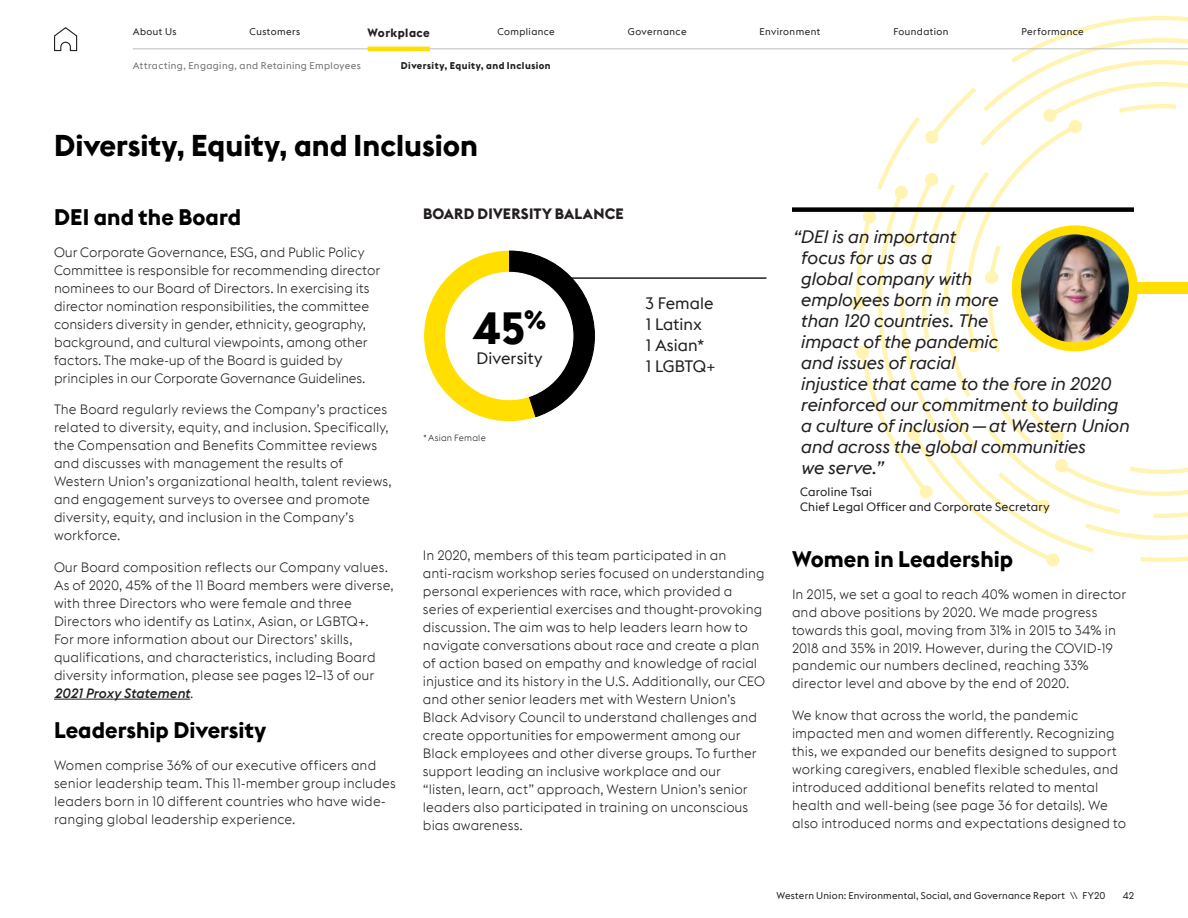
<style>
.page{position:relative;width:1188px;height:918px;background:#fff}
.page>*{position:absolute;margin:0;border:0;box-sizing:border-box;transform-origin:0 0}
.t1{font:45px "Euclid WU Bold";color:#000}
.t2{font:30px "Euclid WU Bold";color:#000}
.t3{font:22.5px "Euclid WU Bold";color:#000}
.t4{font:18px/21px "Euclid WU Italic";letter-spacing:-.005em;color:#231f20}
.t5{font:16.5px/21px "Euclid WU";color:#231f20}
.t6{font:15px "Euclid WU Bold";letter-spacing:.015em;color:#231f20}
.t7{font:13.5px/18px "Euclid WU Light";letter-spacing:.005em;color:#231f20}
.t8{font:italic 13.5px "Euclid WU Medium";letter-spacing:.005em;color:#231f20}
.t9{font:12px/15px "Euclid WU";letter-spacing:.015em;color:#231f20}
.t10{font:12px "Euclid WU Bold";letter-spacing:.04em;color:#231f20}
.t11{font:9.75px "Euclid WU";letter-spacing:.03em;color:#231f20}
.t12{font:9.75px "Euclid WU";letter-spacing:.045em;color:#6d6f71}
.t13{font:9.75px "Euclid WU Bold";letter-spacing:.045em;color:#231f20}
.t14{font:9px "Euclid WU Light";letter-spacing:.02em;color:#231f20}
.s1{font-family:"Euclid WU Light";font-style:normal}
</style>
<div class="page">
<svg style="left:851px;top:297px;width:14px;height:13px"></svg>
<svg style="left:854px;top:16px;width:334px;height:551px"></svg>
<hr style="left:54px;top:699px;width:136px;height:1px;background:#231f20">
<div style="left:792px;top:207px;width:342px;height:5px;background:#000"></div>
<div style="left:1108px;top:283px;width:80px;height:11px;background:#ffde00"></div>
<img style="left:1016px;top:232px;width:117px;height:115px">
<div style="left:1012px;top:225px;width:126px;height:126px;border:9px solid #ffde00;border-radius:50%"></div>
<hr style="left:557px;top:277px;width:209px;height:2px;background:#231f20">
<div style="left:424px;top:251px;width:170px;height:170px;background:#ffde00;border-radius:50%"></div>
<svg style="left:509px;top:251px;width:86px;height:166px"></svg>
<div style="left:446px;top:272px;width:127px;height:128px;background:#fff;border-radius:50%"></div>
<svg style="left:54px;top:27px;width:24px;height:25px"></svg>
<hr style="left:133px;top:48px;width:1055px;height:1px;background:#bcbec0">
<hr style="left:368px;top:47px;width:62px;height:4px;background:#ffde00">
<p class="t11" style="left:133px;top:26px;width:45px">About Us</p>
<p class="t11" style="left:250px;top:26px;width:52px">Customers</p>
<p class="t11" style="left:497px;top:26px;width:59px">Compliance</p>
<p class="t11" style="left:628px;top:26px;width:60px">Governance</p>
<p class="t11" style="left:760px;top:26px;width:62px">Environment</p>
<p class="t11" style="left:893px;top:26px;width:57px">Foundation</p>
<p class="t11" style="left:1022px;top:26px;width:64px">Performance</p>
<p class="t10" style="left:368px;top:25px;width:64px">Workplace</p>
<p class="t12" style="left:133px;top:59px;width:230px">Attracting, Engaging, and Retaining Employees</p>
<p class="t13" style="left:401px;top:59px;width:151px">Diversity, Equity, and Inclusion</p>
<h2 class="t2" style="left:54px;top:126px;width:426px">Diversity, Equity, and Inclusion</h2>
<h3 class="t3" style="left:54px;top:203px;width:189px">DEI and the Board</h3>
<p class="t7" style="left:54px;top:243px;width:328px">Our Corporate Governance, ESG, and Public Policy Committee is responsible for recommending director nominees to our Board of Directors. In exercising its director nomination responsibilities, the committee considers diversity in gender, ethnicity, geography, background, and cultural viewpoints, among other factors. The make-up of the Board is guided by principles in our Corporate Governance Guidelines.</p>
<p class="t7" style="left:54px;top:400px;width:339px">The Board regularly reviews the Company’s practices related to diversity, equity, and inclusion. Specifically, the Compensation and Benefits Committee reviews and discusses with management the results of Western Union’s organizational health, talent reviews, and engagement surveys to oversee and promote diversity, equity, and inclusion in the Company’s workforce.</p>
<p class="t7" style="left:54px;top:558px;width:341px">Our Board composition reflects our Company values.<br>As of 2020, 45% of the 11 Board members were diverse, with three Directors who were female and three Directors who identify as Latinx, Asian, or LGBTQ+.<br>For more information about our Directors’ skills, qualifications, and characteristics, including Board diversity information, please see pages 12–13 of our</p>
<p class="t8" style="left:54px;top:685px;width:141px">2021 Proxy Statement<span class="s1">.</span></p>
<h3 class="t3" style="left:54px;top:716px;width:214px">Leadership Diversity</h3>
<p class="t7" style="left:54px;top:756px;width:343px">Women comprise 36% of our executive officers and senior leadership team. This 11-member group includes leaders born in 10 different countries who have wide&shy;ranging global leadership experience.</p>
<p class="t6" style="left:423px;top:204px;width:202px">BOARD DIVERSITY BALANCE</p>
<h1 class="t1" style="left:473px;top:299px;width:74px">45<sup>%</sup></h1>
<p class="t5" style="left:477px;top:347px;width:68px">Diversity</p>
<p class="t14" style="left:423px;top:433px;width:64px">*Asian Female</p>
<p class="t5" style="left:645px;top:293px;width:72px">3 Female<br>1 Latinx<br>1 Asian*<br>1 LGBTQ+</p>
<p class="t4" style="left:800px;top:226px;width:330px;text-indent:-8px">“DEI is an important<br>focus for us as a<br>global company with<br>employees born in more<br>than 120 countries. The<br>impact of the pandemic<br>and issues of racial<br>injustice that came to the fore in 2020 reinforced our commitment to building a culture of inclusion— at Western Union and across the global communities<br>we serve.”</p>
<p class="t9" style="left:800px;top:484px;width:251px">Caroline Tsai<br>Chief Legal Officer and Corporate Secretary</p>
<p class="t7" style="left:423px;top:546px;width:344px">In 2020, members of this team participated in an anti‑racism workshop series focused on understanding personal experiences with race, which provided a series of experiential exercises and thought-provoking discussion. The aim was to help leaders learn how to navigate conversations about race and create a plan of action based on empathy and knowledge of racial injustice and its history in the U.S. Additionally, our CEO and other senior leaders met with Western Union’s Black Advisory Council to understand challenges and create opportunities for empowerment among our Black employees and other diverse groups. To further support leading an inclusive workplace and our “listen, learn, act” approach, Western Union’s senior leaders also participated in training on unconscious bias awareness.</p>
<h3 class="t3" style="left:792px;top:545px;width:223px">Women in Leadership</h3>
<p class="t7" style="left:792px;top:585px;width:336px">In 2015, we set a goal to reach 40% women in director and above positions by 2020. We made progress towards this goal, moving from 31% in 2015 to 34% in 2018 and 35% in 2019. However, during the COVID-19 pandemic our numbers declined, reaching 33% director level and above by the end of 2020.</p>
<p class="t7" style="left:792px;top:706px;width:336px">We know that across the world, the pandemic impacted men and women differently. Recognizing this, we expanded our benefits designed to support working caregivers, enabled flexible schedules, and introduced additional benefits related to mental health and well-being (see page 36 for details). We also introduced norms and expectations designed to</p>
<p class="t11" style="left:776px;top:890px;width:331px">Western Union: Environmental, Social, and Governance Report \\ FY20</p>
<p class="t11" style="left:1123px;top:890px;width:13px">42</p>
</div>
